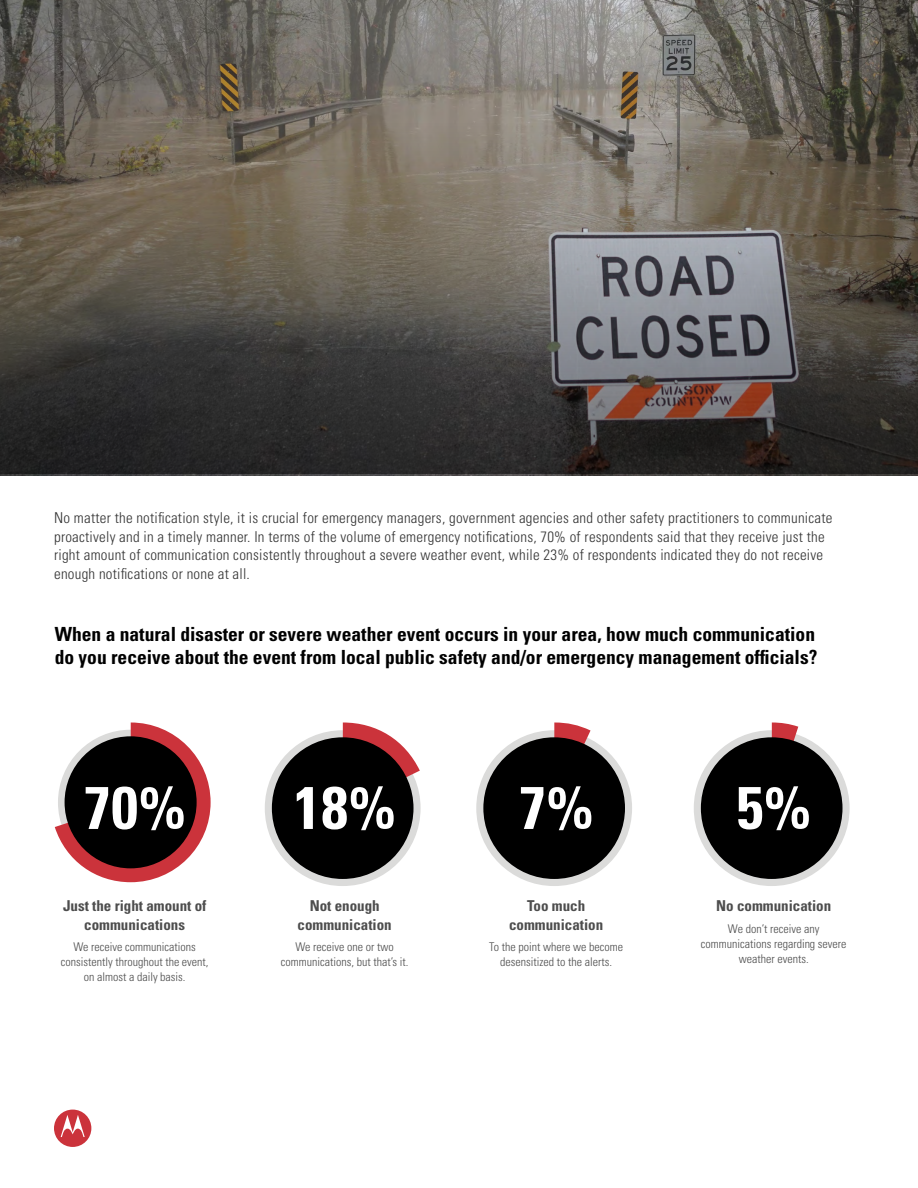
<style>
.page{position:relative;width:918px;height:1188px;background:#fff}
.page>*{position:absolute;margin:0;border:0;box-sizing:border-box;transform-origin:0 0}
.t1{font:700 condensed 60px "Univers LT Std";color:#fff}
.t2{font:700 condensed 19.5px/22.5px "Univers LT Std";color:#000}
.t3{font:300 condensed 15px/18.3px "Univers LT Std";letter-spacing:.015em;color:#343434}
.t4{font:700 condensed 15px/18.3px "Univers LT Std";color:#4d4d4d;text-align:center}
.t5{font:300 condensed 12px/15px "Univers LT Std";color:#4d4d4d;text-align:center}
</style>
<div class="page">
<img style="left:0;top:0;width:918px;height:475px">
<svg style="left:0;top:122px;width:918px;height:352px;background:#5a554f"></svg>
<svg style="left:55px;top:723px;width:156px;height:159px"></svg>
<div style="left:65px;top:736px;width:132px;height:132px;background:#000;border-radius:50%"></div>
<div style="left:265px;top:730px;width:156px;height:156px;background:#dbdbda;border-radius:50%"></div>
<svg style="left:343px;top:723px;width:77px;height:73px"></svg>
<div style="left:272px;top:737px;width:142px;height:142px;background:#000;border-radius:50%"></div>
<div style="left:476px;top:730px;width:156px;height:156px;background:#dbdbda;border-radius:50%"></div>
<svg style="left:554px;top:723px;width:37px;height:24px"></svg>
<div style="left:483px;top:737px;width:142px;height:142px;background:#000;border-radius:50%"></div>
<div style="left:694px;top:730px;width:156px;height:156px;background:#dbdbda;border-radius:50%"></div>
<svg style="left:772px;top:723px;width:26px;height:17px"></svg>
<div style="left:701px;top:737px;width:142px;height:142px;background:#000;border-radius:50%"></div>
<svg style="left:54px;top:1110px;width:37px;height:37px"></svg>
<p class="t3" style="left:54px;top:509px;width:780px">No matter the notification style, it is crucial for emergency managers, government agencies and other safety practitioners to communicate proactively and in a timely manner. In terms of the volume of emergency notifications, 70% of respondents said that they receive just the right amount of communication consistently throughout a severe weather event, while 23% of respondents indicated they do not receive enough notifications or none at all.</p>
<h2 class="t2" style="left:55px;top:623px;width:764px">When a natural disaster or severe weather event occurs in your area, how much communication do you receive about the event from local public safety and/or emergency management officials?</h2>
<h1 class="t1" style="left:84px;top:771px;width:103px">70%</h1>
<p class="t4" style="left:63px;top:897px;width:145px">Just the right amount of communications</p>
<p class="t5" style="left:61px;top:940px;width:149px">We receive communications consistently throughout the event, on almost a daily basis.</p>
<h1 class="t1" style="left:294px;top:771px;width:103px">18%</h1>
<p class="t4" style="left:298px;top:897px;width:96px">Not enough communication</p>
<p class="t5" style="left:281px;top:940px;width:129px">We receive one or two communications, but that’s it.</p>
<h1 class="t1" style="left:519px;top:771px;width:76px">7%</h1>
<p class="t4" style="left:509px;top:897px;width:96px">Too much communication</p>
<p class="t5" style="left:489px;top:940px;width:135px">To the point where we become desensitized to the alerts.</p>
<h1 class="t1" style="left:737px;top:771px;width:76px">5%</h1>
<p class="t4" style="left:716px;top:897px;width:117px">No communication</p>
<p class="t5" style="left:701px;top:921px;width:147px">We don’t receive any communications regarding severe weather events.</p>
</div>
